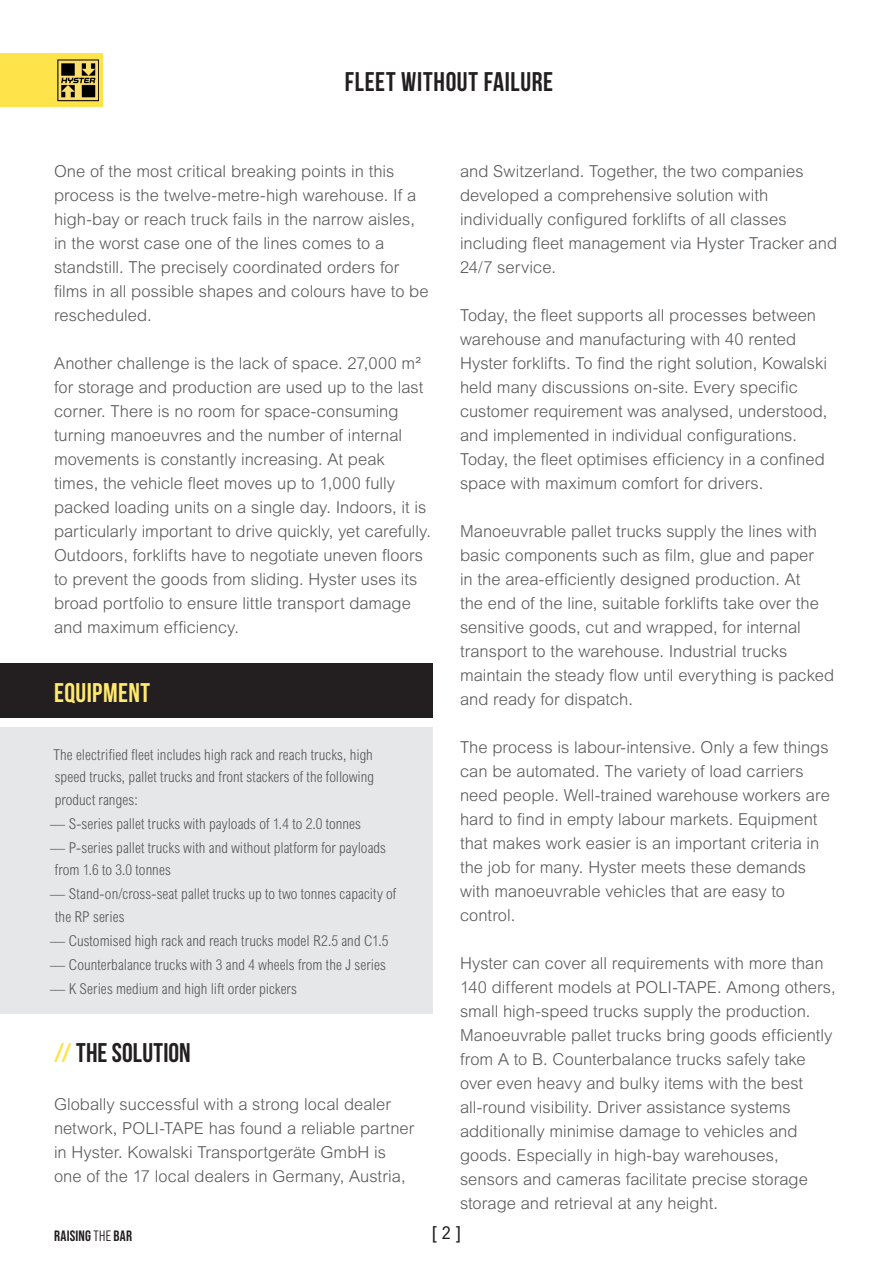
<style>
.page{position:relative;width:893px;height:1263px;background:#fff}
.page>*{position:absolute;margin:0;border:0;box-sizing:border-box;transform-origin:0 0}
.t1{font:700 27px "Bebas Neue";letter-spacing:.02em;color:#231f20}
.t2{font:700 27px "Bebas Neue";letter-spacing:.015em;color:#ffe96f}
.t3{font:condensed 18px "Arial MT Std";color:#231f20}
.t4{font:300 16.5px/24px "Arial MT Std";color:#57585a}
.t5{font:300 condensed 15px/22.5px "Arial MT Std";letter-spacing:.005em;color:#57585a}
.t6{font:700 15px "Bebas Neue Pro";letter-spacing:.015em;color:#231f20}
.s1{color:#ffe34b}
.s2{font-family:"Bebas Neue Pro Middle";font-weight:400}
</style>
<div class="page">
<div style="left:0;top:53px;width:103px;height:54px;background:#ffe34b"></div>
<img style="left:58px;top:59px;width:41px;height:43px">
<div style="left:0;top:727px;width:433px;height:286px;background:#e6e7e9"></div>
<div style="left:0;top:664px;width:433px;height:54px;background:#231f20"></div>
<p class="t1" style="left:345px;top:67px;width:210px">FLEET WITHOUT FAILURE</p>
<p class="t4" style="left:54px;top:159px;width:376px">One of the most critical breaking points in this process is the twelve-metre-high warehouse. If a high-bay or reach truck fails in the narrow aisles, in the worst case one of the lines comes to a standstill. The precisely coordinated orders for films in all possible shapes and colours have to be rescheduled.</p>
<p class="t4" style="left:54px;top:351px;width:379px">Another challenge is the lack of space. 27,000 m² for storage and production are used up to the last corner. There is no room for space-consuming turning manoeuvres and the number of internal movements is constantly increasing. At peak times, the vehicle fleet moves up to 1,000 fully packed loading units on a single day. Indoors, it is particularly important to drive quickly, yet carefully.<br>Outdoors, forklifts have to negotiate uneven floors to prevent the goods from sliding. Hyster uses its broad portfolio to ensure little transport damage and maximum efficiency.</p>
<p class="t2" style="left:54px;top:677px;width:98px">EQUIPMENT</p>
<p class="t5" style="left:53px;top:743px;width:322px;text-align:justify">The electrified fleet includes high rack and reach trucks, high speed trucks, pallet trucks and front stackers of the following product ranges:</p>
<p class="t5" style="left:50px;top:812px;width:312px">— S-series pallet trucks with payloads of 1.4 to 2.0 tonnes</p>
<p class="t5" style="left:55px;top:836px;width:333px;text-indent:-5px">— P-series pallet trucks with and without platform for payloads from 1.6 to 3.0 tonnes</p>
<p class="t5" style="left:55px;top:883px;width:343px;text-indent:-5px">— Stand-on/cross-seat pallet trucks up to two tonnes capacity of the RP series</p>
<p class="t5" style="left:50px;top:929px;width:340px">— Customised high rack and reach trucks model R2.5 and C1.5</p>
<p class="t5" style="left:50px;top:953px;width:337px">— Counterbalance trucks with 3 and 4 wheels from the J series</p>
<p class="t5" style="left:50px;top:977px;width:248px">— K Series medium and high lift order pickers</p>
<p class="t1" style="left:54px;top:1038px;width:138px"><span class="s1">//</span> THE SOLUTION</p>
<p class="t4" style="left:54px;top:1092px;width:362px">Globally successful with a strong local dealer network, POLI-TAPE has found a reliable partner in Hyster. Kowalski Transportgeräte GmbH is one of the 17 local dealers in Germany, Austria,</p>
<p class="t4" style="left:460px;top:159px;width:379px">and Switzerland. Together, the two companies developed a comprehensive solution with individually configured forklifts of all classes including fleet management via Hyster Tracker and 24/7 service.</p>
<p class="t4" style="left:460px;top:303px;width:369px">Today, the fleet supports all processes between warehouse and manufacturing with 40 rented Hyster forklifts. To find the right solution, Kowalski held many discussions on-site. Every specific customer requirement was analysed, understood, and implemented in individual configurations.<br>Today, the fleet optimises efficiency in a confined space with maximum comfort for drivers.</p>
<p class="t4" style="left:460px;top:519px;width:376px">Manoeuvrable pallet trucks supply the lines with basic components such as film, glue and paper<br>in the area-efficiently designed production. At<br>the end of the line, suitable forklifts take over the sensitive goods, cut and wrapped, for internal transport to the warehouse. Industrial trucks maintain the steady flow until everything is packed and ready for dispatch.</p>
<p class="t4" style="left:460px;top:735px;width:371px">The process is labour-intensive. Only a few things can be automated. The variety of load carriers need people. Well-trained warehouse workers are hard to find in empty labour markets. Equipment that makes work easier is an important criteria in the job for many. Hyster meets these demands with manoeuvrable vehicles that are easy to control.</p>
<p class="t4" style="left:460px;top:951px;width:377px">Hyster can cover all requirements with more than 140 different models at POLI-TAPE. Among others, small high-speed trucks supply the production.<br>Manoeuvrable pallet trucks bring goods efficiently from A to B. Counterbalance trucks safely take over even heavy and bulky items with the best all-round visibility. Driver assistance systems additionally minimise damage to vehicles and goods. Especially in high-bay warehouses, sensors and cameras facilitate precise storage storage and retrieval at any height.</p>
<p class="t6" style="left:54px;top:1227px;width:80px">RAISING <span class="s2">THE</span> BAR</p>
<p class="t3" style="left:431px;top:1222px;width:31px">[ 2 ]</p>
</div>
